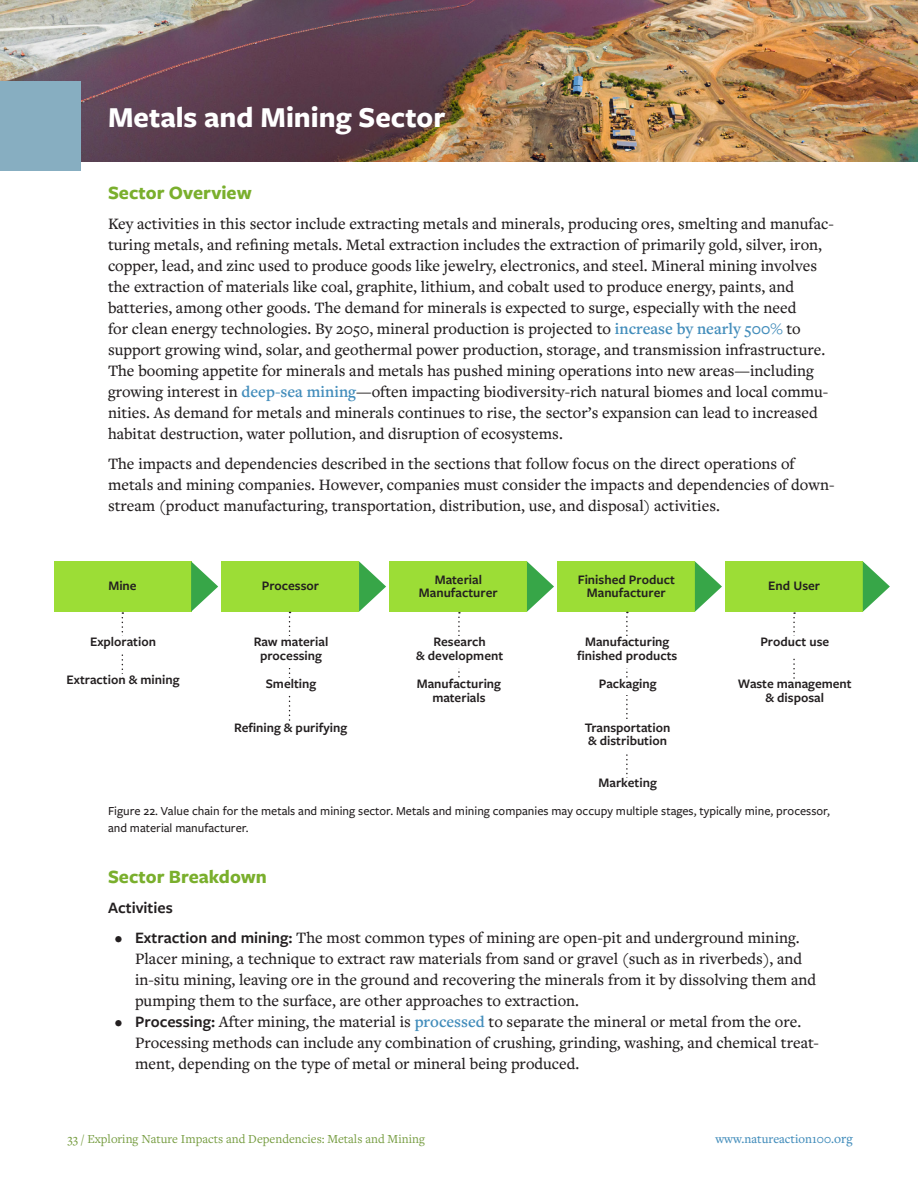
<style>
.page{position:relative;width:918px;height:1188px;background:#fff}
.page>*{position:absolute;margin:0;border:0;box-sizing:border-box;transform-origin:0 0}
.Heading_1{font:700 30px "Freight Sans Pro";color:#fff}
.Heading_2{font:700 19.5px "Freight Sans Pro";color:#7aaf2d}
.Heading_1-2{font:700 19.5px "Freight Sans Pro";color:#7aaf2d}
.t1{font:500 16.5px/21px "Freight Text Pro";color:#231f20}
.t2{font:600 16.5px "Freight Sans Pro";color:#231f20}
.t3{font:600 13.5px/13.5px "Freight Sans Pro";color:#231f20;text-align:center}
.t4{font:500 12.75px/16.5px "Freight Sans Pro";color:#231f20}
.t5{font:12.75px "Freight Text Pro";color:#749b3e}
.t6{font:500 12.75px "Freight Text Pro";color:#438dbb}
.s1{font-weight:600;color:#438dbb}
.s2{font-family:"Freight Sans Pro";font-weight:600}
.s3{font-size:13.5px}
</style>
<div class="page">
<img style="left:0;top:0;width:918px;height:162px">
<div style="left:0;top:81px;width:81px;height:90px;background:#87aec1"></div>
<svg style="left:122px;top:612px;width:1px;height:62px"></svg>
<div style="left:54px;top:561px;width:137px;height:51px;background:#9cdd36"></div>
<div style="left:222px;top:561px;width:137px;height:51px;background:#9cdd36"></div>
<div style="left:390px;top:561px;width:137px;height:51px;background:#9cdd36"></div>
<div style="left:558px;top:561px;width:137px;height:51px;background:#9cdd36"></div>
<div style="left:726px;top:561px;width:137px;height:51px;background:#9cdd36"></div>
<svg style="left:289px;top:612px;width:2px;height:109px"></svg>
<svg style="left:458px;top:612px;width:2px;height:66px"></svg>
<svg style="left:626px;top:612px;width:2px;height:166px"></svg>
<svg style="left:793px;top:612px;width:2px;height:67px"></svg>
<div style="left:54px;top:637px;width:138px;height:15px;background:#fff"></div>
<div style="left:222px;top:678px;width:138px;height:17px;background:#fff"></div>
<svg style="left:191px;top:561px;width:27px;height:51px"></svg>
<div style="left:222px;top:637px;width:138px;height:31px;background:#fff"></div>
<div style="left:391px;top:637px;width:138px;height:31px;background:#fff"></div>
<div style="left:558px;top:637px;width:138px;height:31px;background:#fff"></div>
<div style="left:726px;top:637px;width:138px;height:19px;background:#fff"></div>
<svg style="left:359px;top:561px;width:27px;height:51px"></svg>
<svg style="left:527px;top:561px;width:27px;height:51px"></svg>
<svg style="left:695px;top:561px;width:27px;height:51px"></svg>
<svg style="left:863px;top:561px;width:27px;height:51px"></svg>
<div style="left:559px;top:679px;width:138px;height:16px;background:#fff"></div>
<div style="left:558px;top:722px;width:139px;height:31px;background:#fff"></div>
<p class="Heading_1" style="left:108px;top:97px;width:339px">Metals and Mining Sector</p>
<p class="Heading_1-2" style="left:108px;top:179px;width:145px">Sector Overview</p>
<p class="t1" style="left:108px;top:213px;width:727px">Key activities in this sector include extracting metals and minerals, producing ores, smelting and manufac&shy;turing metals, and refining metals. Metal extraction includes the extraction of primarily gold, silver, iron, copper, lead, and zinc used to produce goods like jewelry, electronics, and steel. Mineral mining involves the extraction of materials like coal, graphite, lithium, and cobalt used to produce energy, paints, and batteries, among other goods. The demand for minerals is expected to surge, especially with the need<br>for clean energy technologies. By 2050, mineral production is projected to <span class="s1">increase by nearly 500%</span> to support growing wind, solar, and geothermal power production, storage, and transmission infrastructure.<br>The booming appetite for minerals and metals has pushed mining operations into new areas—including growing interest in <span class="s1">deep-sea mining</span>—often impacting biodiversity-rich natural biomes and local commu&shy;nities. As demand for metals and minerals continues to rise, the sector’s expansion can lead to increased habitat destruction, water pollution, and disruption of ecosystems.</p>
<p class="t1" style="left:108px;top:453px;width:728px">The impacts and dependencies described in the sections that follow focus on the direct operations of metals and mining companies. However, companies must consider the impacts and dependencies of down&shy;stream (product manufacturing, transportation, distribution, use, and disposal) activities.</p>
<p class="t3" style="left:108px;top:578px;width:30px">Mine</p>
<p class="t3" style="left:262px;top:578px;width:59px">Processor</p>
<p class="t3" style="left:419px;top:572px;width:80px">Material<br>Manufacturer</p>
<p class="t3" style="left:578px;top:572px;width:99px">Finished Product<br>Manufacturer</p>
<p class="t3" style="left:768px;top:578px;width:53px">End User</p>
<p class="t3" style="left:254px;top:634px;width:76px">Raw material processing</p>
<p class="t3" style="left:416px;top:634px;width:89px">Research<br>&amp; development</p>
<p class="t3" style="left:577px;top:634px;width:102px">Manufacturing finished products</p>
<p class="t3" style="left:760px;top:634px;width:70px">Product use</p>
<p class="t3" style="left:738px;top:677px;width:115px">Waste management &amp; disposal</p>
<p class="t3" style="left:90px;top:634px;width:67px">Exploration</p>
<p class="t3" style="left:67px;top:672px;width:114px">Extraction &amp; mining</p>
<p class="t3" style="left:266px;top:676px;width:52px">Smelting</p>
<p class="t3" style="left:417px;top:677px;width:86px">Manufacturing materials</p>
<p class="t3" style="left:599px;top:677px;width:59px">Packaging</p>
<p class="t3" style="left:585px;top:720px;width:87px;text-align:left">Transportation &amp; distribution</p>
<p class="t3" style="left:234px;top:720px;width:115px">Refining &amp; purifying</p>
<p class="t3" style="left:599px;top:776px;width:60px">Marketing</p>
<p class="t4" style="left:108px;top:803px;width:724px">Figure 22. Value chain for the metals and mining sector. Metals and mining companies may occupy multiple stages, typically mine, processor, and material manufacturer.</p>
<p class="Heading_2" style="left:108px;top:863px;width:160px">Sector Breakdown</p>
<p class="t2" style="left:108px;top:896px;width:66px">Activities</p>
<p class="t1" style="left:135px;top:927px;width:683px;text-indent:-20px">• <span class="s2">Extraction and mining:</span> The most common types of mining are open-pit and underground mining.<br>Placer mining, a technique to extract raw materials from sand or gravel (such as in riverbeds), and in-situ mining, leaving ore in the ground and recovering the minerals from it by dissolving them and pumping them to the surface, are other approaches to extraction.</p>
<p class="t1" style="left:135px;top:1011px;width:686px;text-indent:-20px">• <span class="s2">Processing:</span> After mining, the material is <span class="s1">processed</span> to separate the mineral or metal from the ore.<br>Processing methods can include any combination of crushing, grinding, washing, and chemical treat&shy;ment, depending on the type of metal or mineral being produced.</p>
<p class="t5" style="left:67px;top:1131px;width:359px">33 / Exploring Nature Impacts and Dependencies: Metals and Mining</p>
<p class="t6" style="left:715px;top:1131px;width:139px">www.natureaction100.<span class="s3">org</span></p>
</div>
